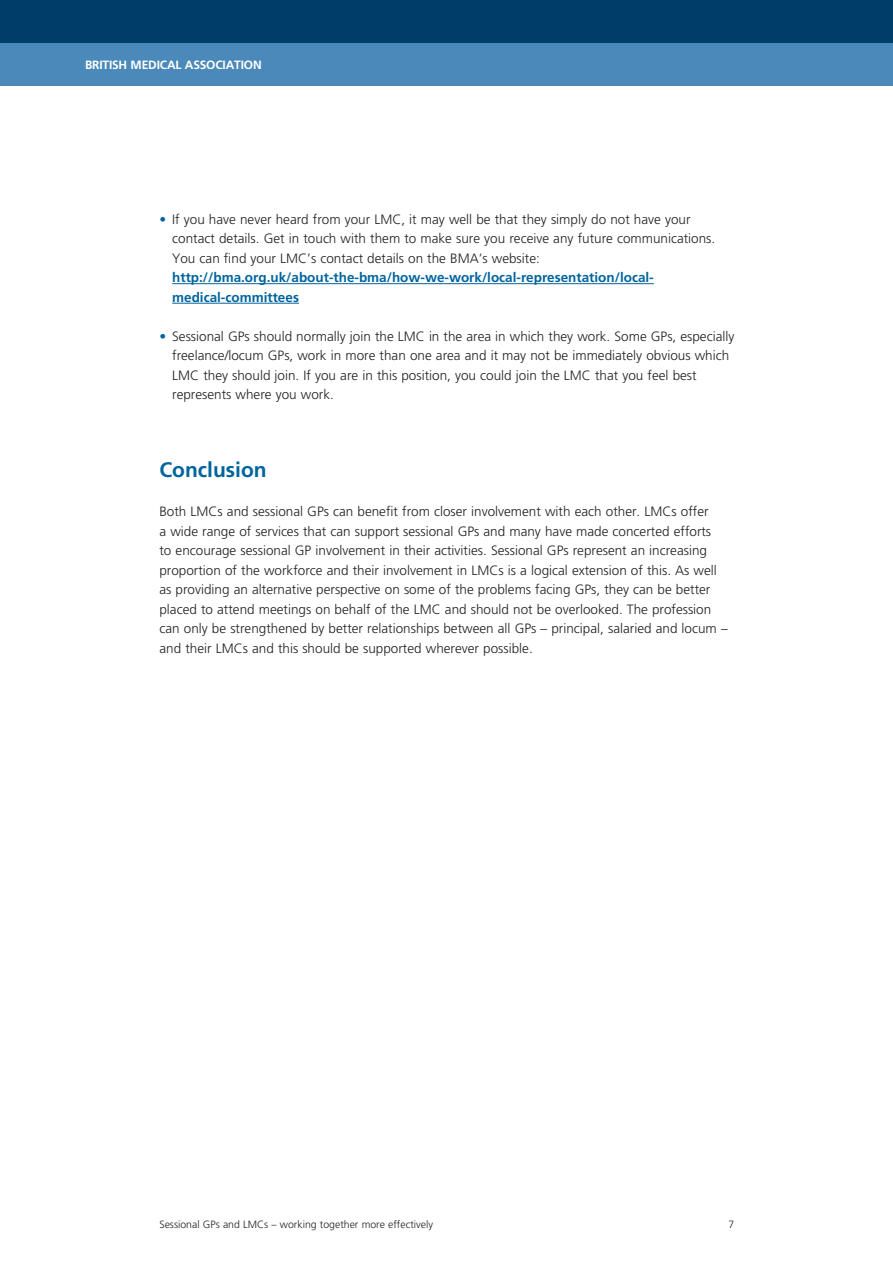
<style>
.page{position:relative;width:893px;height:1263px;background:#fff}
.page>*{position:absolute;margin:0;border:0;box-sizing:border-box;transform-origin:0 0}
.t1{font:700 21px "Frutiger";color:#00649e}
.t2{font:300 13.5px/19.5px "Frutiger";color:#231f20}
.t3{font:700 13.5px/19.5px "Frutiger";color:#00649e}
.t4{font:700 12px "Frutiger";letter-spacing:-.015em;color:#fff}
.Folio_Right{font:300 10.5px "Frutiger";color:#231f20}
.s1{color:#00649e}
</style>
<div class="page">
<div style="left:0;top:0;width:893px;height:85px;background:#4a89b9"></div>
<div style="left:0;top:0;width:893px;height:43px;background:#003e69"></div>
<hr style="left:172px;top:283px;width:482px;height:1px;background:#00649e">
<hr style="left:172px;top:303px;width:127px;height:1px;background:#00649e">
<p class="t4" style="left:85px;top:58px;width:178px">BRITISH MEDICAL ASSOCIATION</p>
<p class="t2" style="left:172px;top:210px;width:545px;text-indent:-13px"><span class="s1">•</span> If you have never heard from your LMC, it may well be that they simply do not have your contact details. Get in touch with them to make sure you receive any future communications.<br>You can find your LMC’s contact details on the BMA’s website:</p>
<p class="t3" style="left:172px;top:268px;width:483px">http://bma.org.uk/about-the-bma/how-we-work/local-representation/local&shy;medical-committees</p>
<p class="t2" style="left:172px;top:327px;width:564px;text-indent:-13px"><span class="s1">•</span> Sessional GPs should normally join the LMC in the area in which they work. Some GPs, especially freelance/locum GPs, work in more than one area and it may not be immediately obvious which LMC they should join. If you are in this position, you could join the LMC that you feel best represents where you work.</p>
<p class="t1" style="left:159px;top:458px;width:109px">Conclusion</p>
<p class="t2" style="left:159px;top:502px;width:570px">Both LMCs and sessional GPs can benefit from closer involvement with each other. LMCs offer<br>a wide range of services that can support sessional GPs and many have made concerted efforts<br>to encourage sessional GP involvement in their activities. Sessional GPs represent an increasing proportion of the workforce and their involvement in LMCs is a logical extension of this. As well as providing an alternative perspective on some of the problems facing GPs, they can be better placed to attend meetings on behalf of the LMC and should not be overlooked. The profession can only be strengthened by better relationships between all GPs – principal, salaried and locum – and their LMCs and this should be supported wherever possible.</p>
<p class="Folio_Right" style="left:159px;top:1218px;width:275px">Sessional GPs and LMCs – working together more effectively</p>
<p class="Folio_Right" style="left:728px;top:1218px;width:7px">7</p>
</div>
